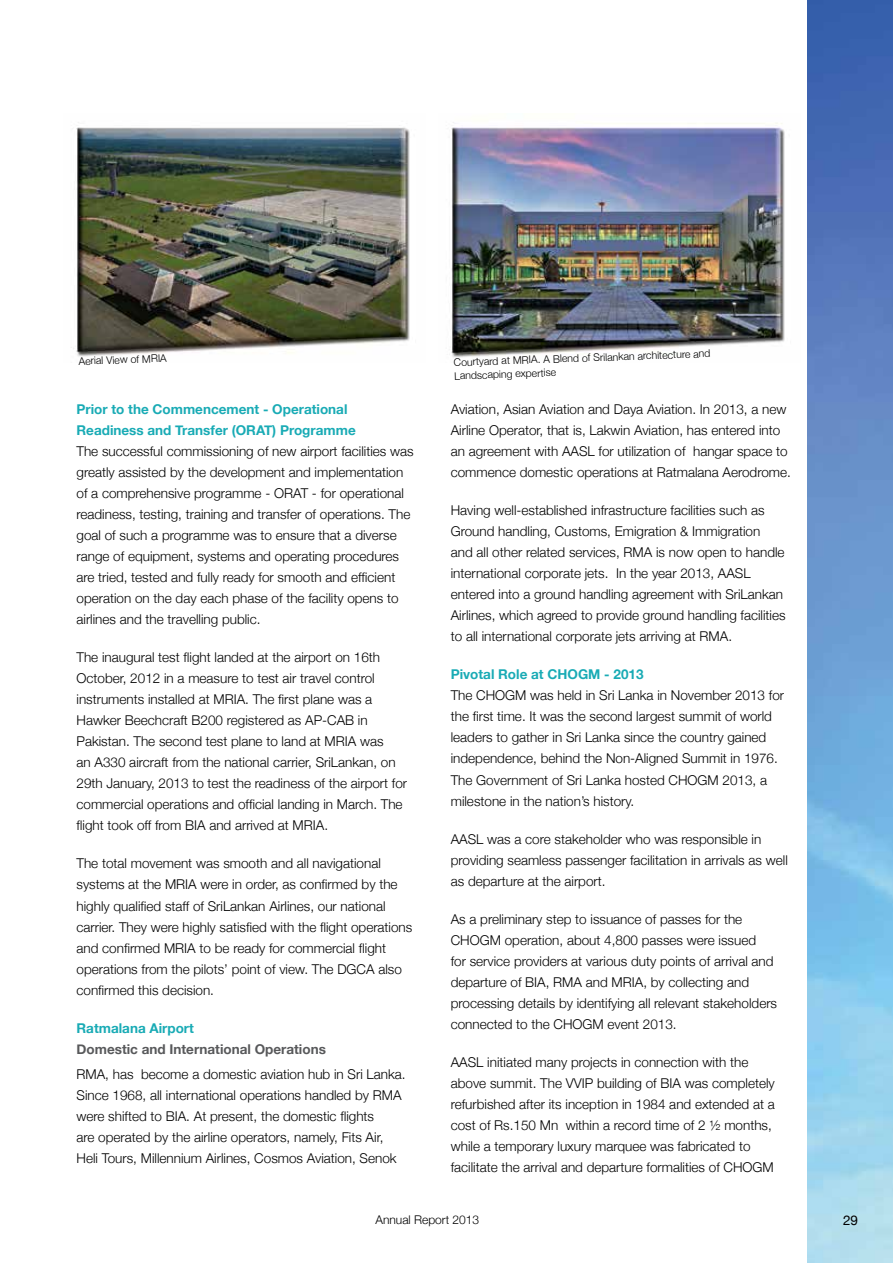
<style>
.page{position:relative;width:893px;height:1263px;background:#fff}
.page>*{position:absolute;margin:0;border:0;box-sizing:border-box;transform-origin:0 0}
.t1{font:300 13.5px/21px "Helvetica Neue";color:#000}
.t2{font:700 13.5px/21px "Helvetica Neue";color:#19abb5}
.t3{font:700 13.5px "Helvetica Neue";color:#58595b}
.t4{font:13.5px "Helvetica Neue";color:#000}
.t5{font:300 12px "Helvetica Neue";color:#000}
.t6{font:300 10.5px/13.5px "Helvetica Neue";color:#000}
</style>
<div class="page">
<img style="left:808px;top:0;width:85px;height:1263px">
<img style="left:73px;top:122px;width:337px;height:235px">
<img style="left:451px;top:122px;width:334px;height:236px">
<p class="t6" style="left:78px;top:354px;width:90px;rotate:-2deg">Aerial View of MRIA</p>
<p class="t6" style="left:454px;top:355px;width:258px;rotate:-2deg">Courtyard at MRIA. A Blend of Srilankan architecture and<br>Landscaping expertise</p>
<p class="t2" style="left:77px;top:399px;width:281px">Prior to the Commencement - Operational<br>Readiness and Transfer (ORAT) Programme</p>
<p class="t1" style="left:77px;top:440px;width:339px">The successful commissioning of new airport facilities was greatly assisted by the development and implementation of a comprehensive programme - ORAT - for operational readiness, testing, training and transfer of operations. The goal of such a programme was to ensure that a diverse range of equipment, systems and operating procedures are tried, tested and fully ready for smooth and efficient operation on the day each phase of the facility opens to airlines and the travelling public.</p>
<p class="t1" style="left:77px;top:646px;width:332px">The inaugural test flight landed at the airport on 16th October, 2012 in a measure to test air travel control instruments installed at MRIA. The first plane was a Hawker Beechcraft B200 registered as AP-CAB in Pakistan. The second test plane to land at MRIA was<br>an A330 aircraft from the national carrier, SriLankan, on 29th January, 2013 to test the readiness of the airport for commercial operations and official landing in March. The flight took off from BIA and arrived at MRIA.</p>
<p class="t1" style="left:77px;top:852px;width:337px">The total movement was smooth and all navigational systems at the MRIA were in order, as confirmed by the highly qualified staff of SriLankan Airlines, our national carrier. They were highly satisfied with the flight operations and confirmed MRIA to be ready for commercial flight operations from the pilots’ point of view. The DGCA also confirmed this decision.</p>
<p class="t2" style="left:77px;top:1017px;width:119px">Ratmalana Airport</p>
<p class="t3" style="left:77px;top:1038px;width:251px">Domestic and International Operations</p>
<p class="t1" style="left:77px;top:1063px;width:331px">RMA, has become a domestic aviation hub in Sri Lanka.<br>Since 1968, all international operations handled by RMA were shifted to BIA. At present, the domestic flights<br>are operated by the airline operators, namely, Fits Air, Heli Tours, Millennium Airlines, Cosmos Aviation, Senok</p>
<p class="t1" style="left:451px;top:398px;width:342px">Aviation, Asian Aviation and Daya Aviation. In 2013, a new Airline Operator, that is, Lakwin Aviation, has entered into an agreement with AASL for utilization of hangar space to commence domestic operations at Ratmalana Aerodrome.</p>
<p class="t1" style="left:451px;top:499px;width:336px">Having well-established infrastructure facilities such as Ground handling, Customs, Emigration &amp; Immigration and all other related services, RMA is now open to handle international corporate jets. In the year 2013, AASL entered into a ground handling agreement with SriLankan Airlines, which agreed to provide ground handling facilities to all international corporate jets arriving at RMA.</p>
<p class="t2" style="left:451px;top:664px;width:194px">Pivotal Role at CHOGM - 2013</p>
<p class="t1" style="left:451px;top:684px;width:335px">The CHOGM was held in Sri Lanka in November 2013 for the first time. It was the second largest summit of world leaders to gather in Sri Lanka since the country gained independence, behind the Non-Aligned Summit in 1976.<br>The Government of Sri Lanka hosted CHOGM 2013, a milestone in the nation’s history.</p>
<p class="t1" style="left:451px;top:827px;width:339px">AASL was a core stakeholder who was responsible in providing seamless passenger facilitation in arrivals as well as departure at the airport.</p>
<p class="t1" style="left:451px;top:907px;width:328px">As a preliminary step to issuance of passes for the CHOGM operation, about 4,800 passes were issued<br>for service providers at various duty points of arrival and departure of BIA, RMA and MRIA, by collecting and processing details by identifying all relevant stakeholders connected to the CHOGM event 2013.</p>
<p class="t1" style="left:451px;top:1050px;width:326px">AASL initiated many projects in connection with the above summit. The VVIP building of BIA was completely refurbished after its inception in 1984 and extended at a cost of Rs.150 Mn within a record time of 2 ½ months, while a temporary luxury marquee was fabricated to facilitate the arrival and departure formalities of CHOGM</p>
<p class="t5" style="left:375px;top:1209px;width:105px">Annual Report 2013</p>
<p class="t4" style="left:843px;top:1210px;width:17px">29</p>
</div>
